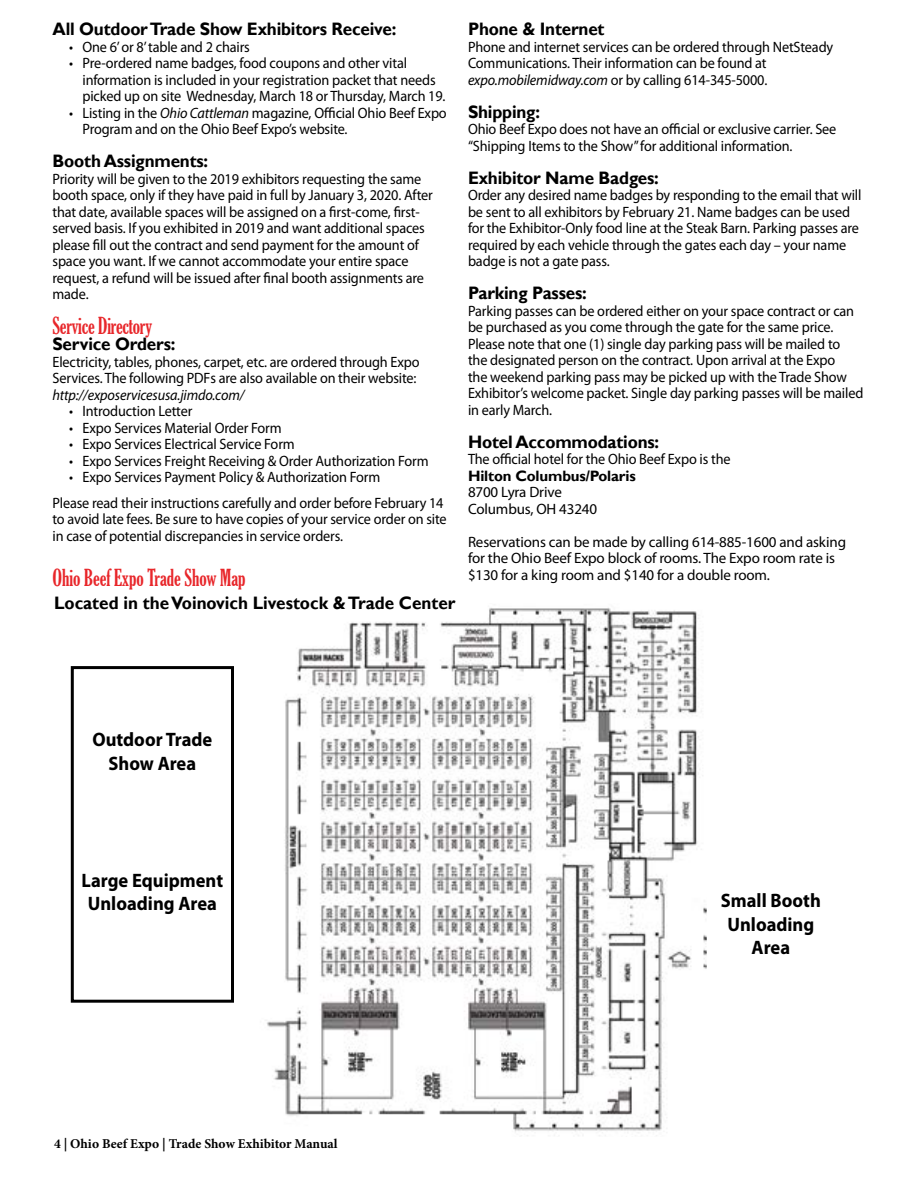
<style>
.page{position:relative;width:918px;height:1188px;background:#fff}
.page>*{position:absolute;margin:0;border:0;box-sizing:border-box;transform-origin:0 0}
.t1{font:extra-condensed 22.5px "Gloucester";letter-spacing:-.005em;color:#e8262a;scale:.95 1}
.t2{font:700 19.5px/23.4px "Myriad Pro";color:#000;text-align:center;scale:.95 1}
.t3{font:700 18px "Gill Sans";letter-spacing:-.01em;color:#000;scale:.95 1}
.t4{font:15px/16.5px "Myriad Pro";letter-spacing:-.01em;color:#000;scale:.95 1}
.t5{font:15px/16.5px "Myriad Pro";letter-spacing:-.01em;color:#000}
.t6{font:italic 15px "Myriad Pro";letter-spacing:-.01em;color:#000;scale:.95 1}
.t7{font:700 15px "Gill Sans";letter-spacing:-.01em;color:#000}
.t8{font:700 13.5px "Minion Pro";color:#000}
.s1{font-style:italic}
</style>
<div class="page">
<img style="left:267px;top:608px;width:440px;height:528px">
<div style="left:71px;top:666px;width:163px;height:337px;border:3px solid #000"></div>
<p class="t3" style="left:52px;top:18px;width:363px">All Outdoor Trade Show Exhibitors Receive:</p>
<p class="t4" style="left:69px;top:38px;width:192px">• One 6’ or 8’ table and 2 chairs</p>
<p class="t4" style="left:82px;top:55px;width:384px;text-indent:-13px">• Pre-ordered name badges, food coupons and other vital information is included in your registration packet that needs picked up on site Wednesday, March 18 or Thursday, March 19.</p>
<p class="t4" style="left:82px;top:104px;width:385px;text-indent:-13px">• Listing in the <span class="s1">Ohio Cattleman</span> magazine, Official Ohio Beef Expo<br>Program and on the Ohio Beef Expo’s website.</p>
<p class="t3" style="left:52px;top:150px;width:165px">Booth Assignments:</p>
<p class="t4" style="left:52px;top:170px;width:402px">Priority will be given to the 2019 exhibitors requesting the same booth space, only if they have paid in full by January 3, 2020. After that date, available spaces will be assigned on a first-come, first&shy;served basis. If you exhibited in 2019 and want additional spaces please fill out the contract and send payment for the amount of space you want. If we cannot accommodate your entire space request, a refund will be issued after final booth assignments are made.</p>
<h1 class="t1" style="left:52px;top:313px;width:106px">Service Directory</h1>
<p class="t3" style="left:52px;top:333px;width:131px">Service Orders:</p>
<p class="t4" style="left:52px;top:353px;width:388px">Electricity, tables, phones, carpet, etc. are ordered through Expo<br>Services. The following PDFs are also available on their website:</p>
<p class="t6" style="left:52px;top:385px;width:203px">http://exposervicesusa.jimdo.com/</p>
<p class="t4" style="left:69px;top:403px;width:131px">• Introduction Letter</p>
<p class="t4" style="left:69px;top:419px;width:225px">• Expo Services Material Order Form</p>
<p class="t4" style="left:69px;top:436px;width:239px">• Expo Services Electrical Service Form</p>
<p class="t4" style="left:69px;top:452px;width:380px">• Expo Services Freight Receiving &amp; Order Authorization Form</p>
<p class="t4" style="left:52px;top:464px;width:413px;line-height:25.5px;text-indent:17px">• Expo Services Payment Policy &amp; Authorization Form<br>Please read their instructions carefully and order before February 14</p>
<p class="t4" style="left:52px;top:511px;width:417px">to avoid late fees. Be sure to have copies of your service order on site in case of potential discrepancies in service orders.</p>
<h1 class="t1" style="left:52px;top:565px;width:205px">Ohio Beef Expo Trade Show Map</h1>
<p class="t3" style="left:54px;top:592px;width:424px">Located in the Voinovich Livestock &amp; Trade Center</p>
<p class="t3" style="left:468px;top:18px;width:145px">Phone &amp; Internet</p>
<p class="t4" style="left:468px;top:38px;width:386px">Phone and internet services can be ordered through NetSteady<br>Communications. Their information can be found at <span class="s1">expo.mobilemidway.com</span> or by calling 614-345-5000.</p>
<p class="t3" style="left:468px;top:101px;width:77px">Shipping:</p>
<p class="t4" style="left:468px;top:121px;width:389px">Ohio Beef Expo does not have an official or exclusive carrier. See “Shipping Items to the Show” for additional information.</p>
<p class="t3" style="left:468px;top:167px;width:202px">Exhibitor Name Badges:</p>
<p class="t4" style="left:468px;top:187px;width:416px">Order any desired name badges by responding to the email that will be sent to all exhibitors by February 21. Name badges can be used for the Exhibitor-Only food line at the Steak Barn. Parking passes are required by each vehicle through the gates each day – your name badge is not a gate pass.</p>
<p class="t3" style="left:468px;top:282px;width:127px">Parking Passes:</p>
<p class="t4" style="left:468px;top:302px;width:418px">Parking passes can be ordered either on your space contract or can be purchased as you come through the gate for the same price.<br>Please note that one (1) single day parking pass will be mailed to the designated person on the contract. Upon arrival at the Expo<br>the weekend parking pass may be picked up with the Trade Show Exhibitor’s welcome packet. Single day parking passes will be mailed in early March.</p>
<p class="t3" style="left:468px;top:431px;width:203px">Hotel Accommodations:</p>
<p class="t4" style="left:468px;top:451px;width:278px">The official hotel for the Ohio Beef Expo is the</p>
<p class="t7" style="left:468px;top:467px;width:169px">Hilton Columbus/Polaris</p>
<p class="t5" style="left:468px;top:484px;width:131px">8700 Lyra Drive<br>Columbus, OH 43240</p>
<p class="t5" style="left:468px;top:533px;width:380px">Reservations can be made by calling 614-885-1600 and asking for the Ohio Beef Expo block of rooms. The Expo room rate is $130 for a king room and $140 for a double room.</p>
<h2 class="t2" style="left:92px;top:727px;width:128px">Outdoor Trade<br>Show Area</h2>
<h2 class="t2" style="left:82px;top:868px;width:151px">Large Equipment<br>Unloading Area</h2>
<h2 class="t2" style="left:721px;top:888px;width:107px">Small Booth<br>Unloading<br>Area</h2>
<p class="t8" style="left:54px;top:1134px;width:285px">4 | Ohio Beef Expo | Trade Show Exhibitor Manual</p>
</div>
